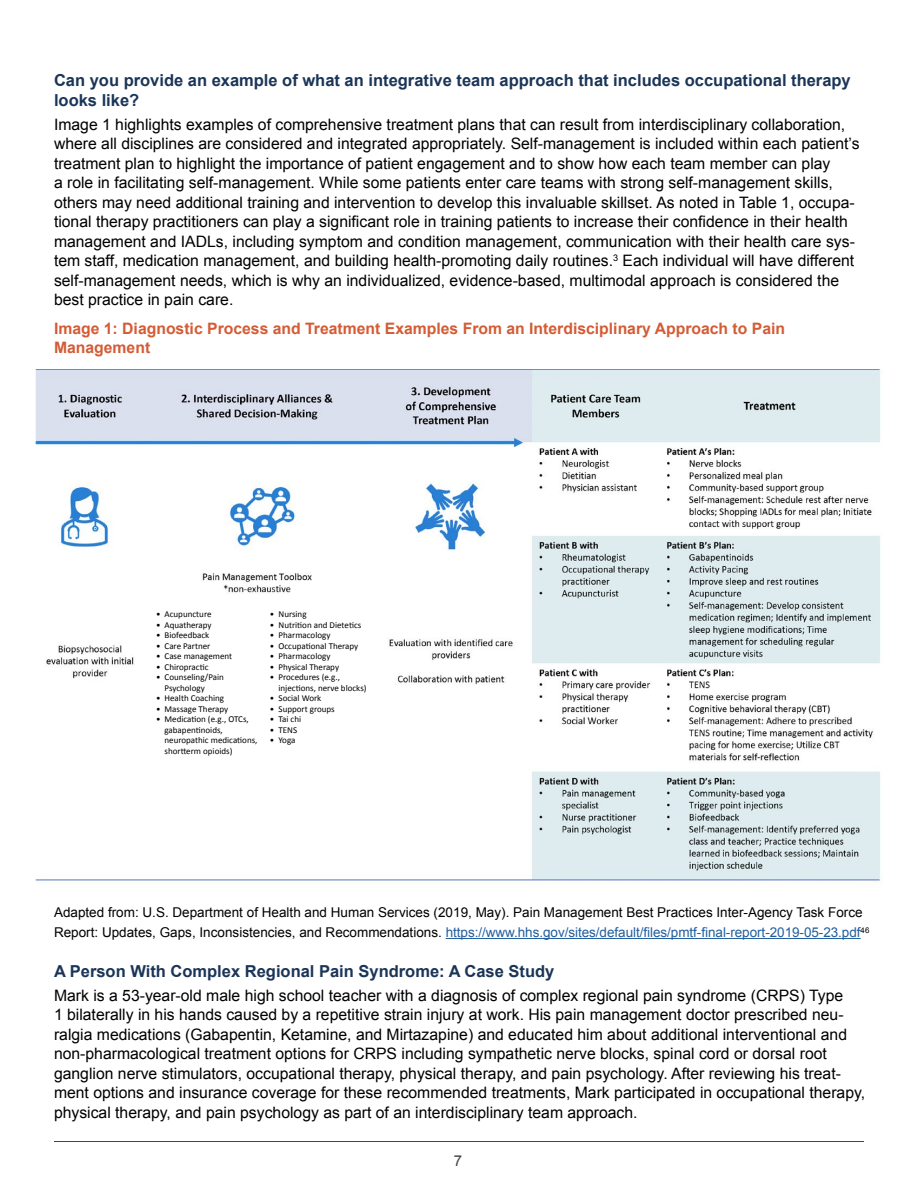
<style>
.page{position:relative;width:918px;height:1188px;background:#fff}
.page>*{position:absolute;margin:0;border:0;box-sizing:border-box;transform-origin:0 0}
.t1{font:700 16.5px/19.8px "Arial";color:#1b3558}
.t2{font:15.75px/19.5px "Arial";color:#000}
.t3{font:700 15.75px/19.5px "Arial";color:#d45c35}
.t4{font:15px "Arial";color:#3f4444}
.t5{font:13.5px/19.8px "Arial";color:#000}
.t6{font:9px/10.5px "Calibri";color:#000}
.s1{color:#215e9e}
</style>
<div class="page">
<hr style="left:54px;top:1141px;width:810px;height:1px;background:#3f4444">
<img style="left:35px;top:370px;width:846px;height:511px">
<hr style="left:446px;top:938px;width:415px;height:1px;background:#215e9e">
<div style="left:152px;top:606px;width:228px;height:161px;background:#fff"></div>
<img style="left:130px;top:760px;width:245px;height:54px">
<p class="t1" style="left:54px;top:71px;width:798px">Can you provide an example of what an integrative team approach that includes occupational therapy looks like?</p>
<p class="t2" style="left:54px;top:114px;width:807px">Image 1 highlights examples of comprehensive treatment plans that can result from interdisciplinary collaboration, where all disciplines are considered and integrated appropriately. Self-management is included within each patient’s treatment plan to highlight the importance of patient engagement and to show how each team member can play<br>a role in facilitating self-management. While some patients enter care teams with strong self-management skills, others may need additional training and intervention to develop this invaluable skillset. As noted in Table 1, occupa&shy;tional therapy practitioners can play a significant role in training patients to increase their confidence in their health management and IADLs, including symptom and condition management, communication with their health care sys&shy;tem staff, medication management, and building health-promoting daily routines.<sup>3</sup> Each individual will have different self-management needs, which is why an individualized, evidence-based, multimodal approach is considered the best practice in pain care.</p>
<p class="t3" style="left:54px;top:319px;width:733px">Image 1: Diagnostic Process and Treatment Examples From an Interdisciplinary Approach to Pain<br>Management</p>
<p class="t6" style="left:156px;top:609px;width:57px">• Acupuncture</p>
<p class="t6" style="left:156px;top:619px;width:57px">• Aquatherapy</p>
<p class="t6" style="left:156px;top:630px;width:55px">• Biofeedback</p>
<p class="t6" style="left:156px;top:640px;width:56px">• Care Partner</p>
<p class="t6" style="left:156px;top:651px;width:78px">• Case management</p>
<p class="t6" style="left:156px;top:661px;width:54px">• Chiropractic</p>
<p class="t6" style="left:165px;top:672px;width:61px;text-indent:-9px">• Counseling/Pain<br>Psychology</p>
<p class="t6" style="left:156px;top:693px;width:70px">• Health Coaching</p>
<p class="t6" style="left:156px;top:703px;width:74px">• Massage Therapy</p>
<p class="t6" style="left:165px;top:714px;width:94px;text-indent:-9px">• Medication (e.g., OTCs, gabapentinoids, neuropathic medications, shortterm opioids)</p>
<p class="t6" style="left:270px;top:609px;width:38px">• Nursing</p>
<p class="t6" style="left:270px;top:619px;width:93px">• Nutrition and Dietetics</p>
<p class="t6" style="left:270px;top:630px;width:62px">• Pharmacology</p>
<p class="t6" style="left:270px;top:640px;width:90px">• Occupational Therapy</p>
<p class="t6" style="left:270px;top:651px;width:62px">• Pharmacology</p>
<p class="t6" style="left:270px;top:661px;width:71px">• Physical Therapy</p>
<p class="t6" style="left:279px;top:672px;width:90px;text-indent:-9px">• Procedures (e.g., injections, nerve blocks)</p>
<p class="t6" style="left:270px;top:693px;width:53px">• Social Work</p>
<p class="t6" style="left:270px;top:703px;width:66px">• Support groups</p>
<p class="t6" style="left:270px;top:714px;width:33px">• Tai chi</p>
<p class="t6" style="left:270px;top:724px;width:29px">• TENS</p>
<p class="t6" style="left:270px;top:735px;width:27px">• Yoga</p>
<p class="t5" style="left:54px;top:903px;width:817px">Adapted from: U.S. Department of Health and Human Services (2019, May). Pain Management Best Practices Inter-Agency Task Force<br>Report: Updates, Gaps, Inconsistencies, and Recommendations. <span class="s1">https://www.hhs.gov/sites/default/files/pmtf-final-report-2019-05-23.pdf</span><sup>46</sup></p>
<p class="t1" style="left:54px;top:962px;width:502px">A Person With Complex Regional Pain Syndrome: A Case Study</p>
<p class="t2" style="left:54px;top:986px;width:813px">Mark is a 53-year-old male high school teacher with a diagnosis of complex regional pain syndrome (CRPS) Type<br>1 bilaterally in his hands caused by a repetitive strain injury at work. His pain management doctor prescribed neu&shy;ralgia medications (Gabapentin, Ketamine, and Mirtazapine) and educated him about additional interventional and non-pharmacological treatment options for CRPS including sympathetic nerve blocks, spinal cord or dorsal root ganglion nerve stimulators, occupational therapy, physical therapy, and pain psychology. After reviewing his treat&shy;ment options and insurance coverage for these recommended treatments, Mark participated in occupational therapy, physical therapy, and pain psychology as part of an interdisciplinary team approach.</p>
<p class="t4" style="left:454px;top:1151px;width:10px">7</p>
</div>
